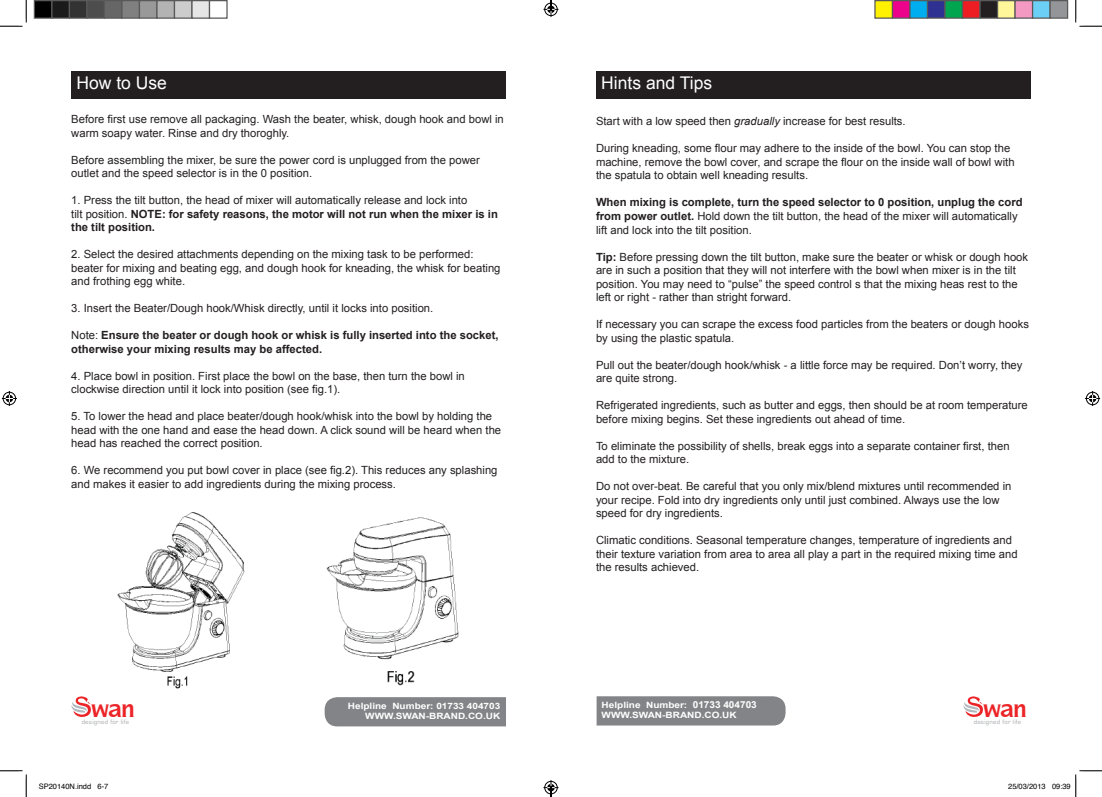
<style>
.page{position:relative;width:1102px;height:797px;background:#fff}
.page>*{position:absolute;margin:0;border:0;box-sizing:border-box;transform-origin:0 0}
.t1{font:700 23.62px "Symbol IT Cby BT";color:#ec2427}
.t2{font:17.5px "Arial";color:#fff}
.t3{font:11.25px/13.5px "Arial";color:#231f20}
.t4{font:700 11.25px/13.5px "Arial";color:#231f20}
.t5{font:700 8.75px "Arial";color:#fff;scale:1.15 1}
.t6{font:7.5px "Helvetica";color:#000}
.t7{font:6.62px "Eurostile";letter-spacing:.04em;color:#a7a9ac}
.s1{font-weight:400}
.s2{font-style:italic}
.s3{font-weight:700}
.s4{font-size:9.62px}
</style>
<div class="page">
<div style="left:71px;top:71px;width:435px;height:28px;background:#231f20"></div>
<div style="left:324px;top:697px;width:182px;height:29px;background:#828487"></div>
<div style="left:596px;top:696px;width:189px;height:29px;background:#828487"></div>
<img style="left:117px;top:512px;width:128px;height:177px">
<img style="left:326px;top:517px;width:133px;height:168px">
<div style="left:596px;top:71px;width:434px;height:28px;background:#231f20"></div>
<svg style="left:0;top:0;width:27px;height:27px"></svg>
<svg style="left:0;top:770px;width:27px;height:27px"></svg>
<svg style="left:1075px;top:0;width:26px;height:27px"></svg>
<svg style="left:2px;top:391px;width:15px;height:15px"></svg>
<svg style="left:1085px;top:391px;width:14px;height:15px"></svg>
<div style="left:34px;top:1px;width:18px;height:17px;background:#000"></div>
<div style="left:34px;top:0;width:18px;height:19px;border:1px solid #595959"></div>
<div style="left:52px;top:1px;width:17px;height:17px;background:#1a1a1a"></div>
<div style="left:51px;top:0;width:19px;height:19px;border:1px solid #595959"></div>
<div style="left:69px;top:1px;width:18px;height:17px;background:#333"></div>
<div style="left:69px;top:0;width:19px;height:19px;border:1px solid #595959"></div>
<div style="left:87px;top:1px;width:17px;height:17px;background:#4d4d4d"></div>
<div style="left:86px;top:0;width:19px;height:19px;border:1px solid #595959"></div>
<div style="left:104px;top:1px;width:18px;height:17px;background:#666"></div>
<div style="left:104px;top:0;width:18px;height:19px;border:1px solid #595959"></div>
<div style="left:122px;top:1px;width:17px;height:17px;background:#808080"></div>
<div style="left:121px;top:0;width:19px;height:19px;border:1px solid #595959"></div>
<div style="left:139px;top:1px;width:18px;height:17px;background:#999"></div>
<div style="left:139px;top:0;width:19px;height:19px;border:1px solid #595959"></div>
<div style="left:157px;top:1px;width:17px;height:17px;background:#b3b3b3"></div>
<div style="left:156px;top:0;width:19px;height:19px;border:1px solid #595959"></div>
<div style="left:174px;top:1px;width:18px;height:17px;background:#ccc"></div>
<div style="left:174px;top:0;width:18px;height:19px;border:1px solid #595959"></div>
<div style="left:192px;top:1px;width:17px;height:17px;background:#e6e6e6"></div>
<div style="left:191px;top:0;width:19px;height:19px;border:1px solid #595959"></div>
<div style="left:209px;top:0;width:19px;height:19px;border:1px solid #595959"></div>
<div style="left:874px;top:1px;width:18px;height:17px;background:#fff101"></div>
<div style="left:874px;top:0;width:19px;height:19px;border:1px solid #595959"></div>
<div style="left:892px;top:1px;width:17px;height:17px;background:#ed028c"></div>
<div style="left:891px;top:0;width:19px;height:19px;border:1px solid #595959"></div>
<div style="left:909px;top:1px;width:18px;height:17px;background:#00aeef"></div>
<div style="left:909px;top:0;width:19px;height:19px;border:1px solid #595959"></div>
<div style="left:927px;top:1px;width:17px;height:17px;background:#2e3092"></div>
<div style="left:926px;top:0;width:19px;height:19px;border:1px solid #595959"></div>
<div style="left:944px;top:1px;width:18px;height:17px;background:#00a54f"></div>
<div style="left:944px;top:0;width:19px;height:19px;border:1px solid #595959"></div>
<div style="left:962px;top:1px;width:17px;height:17px;background:#ee1d23"></div>
<div style="left:961px;top:0;width:19px;height:19px;border:1px solid #595959"></div>
<div style="left:979px;top:1px;width:18px;height:17px;background:#231f20"></div>
<div style="left:979px;top:0;width:19px;height:19px;border:1px solid #595959"></div>
<div style="left:997px;top:1px;width:17px;height:17px;background:#fff79a"></div>
<div style="left:996px;top:0;width:19px;height:19px;border:1px solid #595959"></div>
<div style="left:1014px;top:1px;width:18px;height:17px;background:#f499c2"></div>
<div style="left:1014px;top:0;width:19px;height:19px;border:1px solid #595959"></div>
<div style="left:1032px;top:1px;width:17px;height:17px;background:#6bcff6"></div>
<div style="left:1031px;top:0;width:19px;height:19px;border:1px solid #595959"></div>
<div style="left:1049px;top:1px;width:18px;height:17px;background:#939598"></div>
<div style="left:1049px;top:0;width:19px;height:19px;border:1px solid #595959"></div>
<svg style="left:1075px;top:770px;width:26px;height:27px"></svg>
<svg style="left:543px;top:0;width:15px;height:17px"></svg>
<svg style="left:543px;top:780px;width:15px;height:17px"></svg>
<svg style="left:71px;top:696px;width:20px;height:21px"></svg>
<svg style="left:963px;top:696px;width:20px;height:21px"></svg>
<p class="t2" style="left:76px;top:72px;width:92px">How to Use</p>
<p class="t3" style="left:71px;top:112px;width:434px">Before first use remove all packaging. Wash the beater, whisk, dough hook and bowl in warm soapy water. Rinse and dry thoroghly.</p>
<p class="t3" style="left:71px;top:153px;width:410px">Before assembling the mixer, be sure the power cord is unplugged from the power outlet and the speed selector is in the 0 position.</p>
<p class="t3" style="left:71px;top:193px;width:397px">1. Press the tilt button, the head of mixer will automatically release and lock into</p>
<p class="t4" style="left:71px;top:207px;width:428px"><span class="s1">tilt position.</span> NOTE: for safety reasons, the motor will not run when the mixer is in the tilt position.</p>
<p class="t3" style="left:71px;top:247px;width:430px">2. Select the desired attachments depending on the mixing task to be performed: beater for mixing and beating egg, and dough hook for kneading, the whisk for beating and frothing egg white.</p>
<p class="t3" style="left:71px;top:301px;width:363px">3. Insert the Beater/Dough hook/Whisk directly, until it locks into position.</p>
<p class="t4" style="left:71px;top:329px;width:428px"><span class="s1">Note:</span> Ensure the beater or dough hook or whisk is fully inserted into the socket, otherwise your mixing results may be affected.</p>
<p class="t3" style="left:71px;top:369px;width:395px">4. Place bowl in position. First place the bowl on the base, then turn the bowl in</p>
<p class="t3" style="left:71px;top:382px;width:270px">clockwise direction until it lock into position (see fig.1).</p>
<p class="t3" style="left:71px;top:409px;width:422px">5. To lower the head and place beater/dough hook/whisk into the bowl by holding the</p>
<p class="t3" style="left:71px;top:423px;width:431px">head with the one hand and ease the head down. A click sound will be heard when the</p>
<p class="t3" style="left:71px;top:436px;width:193px">head has reached the correct position.</p>
<p class="t3" style="left:71px;top:463px;width:428px">6. We recommend you put bowl cover in place (see fig.2). This reduces any splashing and makes it easier to add ingredients during the mixing process.</p>
<p class="t2" style="left:601px;top:72px;width:112px">Hints and Tips</p>
<p class="t3" style="left:596px;top:115px;width:311px">Start with a low speed then <span class="s2">gradually</span> increase for best results.</p>
<p class="t3" style="left:596px;top:142px;width:420px">During kneading, some flour may adhere to the inside of the bowl. You can stop the machine, remove the bowl cover, and scrape the flour on the inside wall of bowl with the spatula to obtain well kneading results.</p>
<p class="t3" style="left:596px;top:196px;width:428px"><span class="s3">When mixing is complete, turn the speed selector to 0 position, unplug the cord from power outlet.</span> Hold down the tilt button, the head of the mixer will automatically lift and lock into the tilt position.</p>
<p class="t3" style="left:596px;top:250px;width:433px"><span class="s3">Tip:</span> Before pressing down the tilt button, make sure the beater or whisk or dough hook are in such a position that they will not interfere with the bowl when mixer is in the tilt position. You may need to “pulse” the speed control s that the mixing heas rest to the left or right - rather than stright forward.</p>
<p class="t3" style="left:596px;top:317px;width:434px">If necessary you can scrape the excess food particles from the beaters or dough hooks by using the plastic spatula.</p>
<p class="t3" style="left:596px;top:358px;width:428px">Pull out the beater/dough hook/whisk - a little force may be required. Don’t worry, they are quite strong.</p>
<p class="t3" style="left:596px;top:398px;width:433px">Refrigerated ingredients, such as butter and eggs, then should be at room temperature</p>
<p class="t3" style="left:596px;top:412px;width:310px">before mixing begins. Set these ingredients out ahead of time.</p>
<p class="t3" style="left:596px;top:439px;width:415px">To eliminate the possibility of shells, break eggs into a separate container first, then add to the mixture.</p>
<p class="t3" style="left:596px;top:479px;width:417px">Do not over-beat. Be careful that you only mix/blend mixtures until recommended in</p>
<p class="t3" style="left:596px;top:493px;width:405px">your recipe. Fold into dry ingredients only until just combined. Always use the low</p>
<p class="t3" style="left:596px;top:506px;width:128px">speed for dry ingredients.</p>
<p class="t3" style="left:596px;top:533px;width:417px">Climatic conditions. Seasonal temperature changes, temperature of ingredients and</p>
<p class="t3" style="left:596px;top:547px;width:423px">their texture variation from area to area all play a part in the required mixing time and the results achieved.</p>
<p class="t1" style="left:121px;top:693px;width:15px">■</p>
<p class="t7" style="left:82px;top:718px;width:49px">designed for life</p>
<p class="t5" style="left:348px;top:700px;width:134px">Helpline Number: 01733 404703</p>
<p class="t5" style="left:365px;top:710px;width:119px">WWW.SWAN-BRAND.CO.UK</p>
<p class="t5" style="left:601px;top:699px;width:136px">Helpline Number: <span class="s4">01733 404703</span></p>
<p class="t5" style="left:601px;top:709px;width:119px">WWW.SWAN-BRAND.CO.UK</p>
<p class="t1" style="left:1013px;top:693px;width:15px">■</p>
<p class="t7" style="left:973px;top:718px;width:49px">designed for life</p>
<p class="t6" style="left:39px;top:781px;width:71px">SP20140N.indd 6-7</p>
<p class="t6" style="left:1008px;top:781px;width:64px">25/03/2013 09:39</p>
</div>
